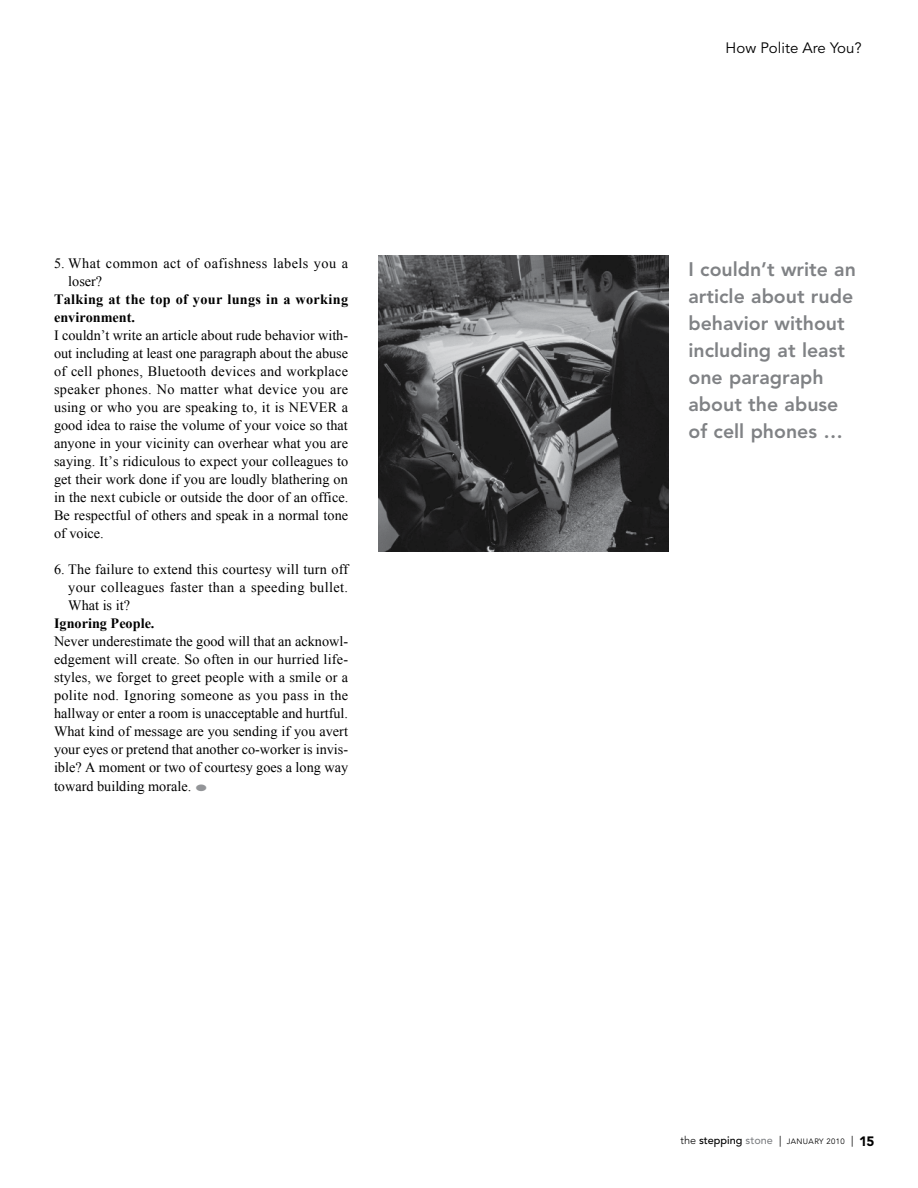
<style>
.page{position:relative;width:918px;height:1188px;background:#fff}
.page>*{position:absolute;margin:0;border:0;box-sizing:border-box;transform-origin:0 0}
.t1{font:800 19.5px/27px "Avenir";color:#808285}
.t2{font:15px "Avenir";color:#000}
.t3{font:14.25px/18px "Times New Roman";letter-spacing:.005em;color:#000;text-align:justify}
.t4{font:700 14.25px/18px "Times New Roman";letter-spacing:.02em;color:#000}
.t5{font:14.25px/18px "Times New Roman";letter-spacing:.03em;color:#000}
.t6{font:700 14.25px "Times New Roman";color:#000}
.t7{font:7.8px "Avenir";letter-spacing:.05em;color:#000}
.s1{color:#939598}
.s2{font-weight:300;font-size:10.8px}
.s3{font-weight:500;font-size:10.8px}
.s4{font-weight:500;font-size:10.8px;color:#808285}
.s5{font-size:10.8px}
.s6{font-weight:900;font-size:13.5px}
</style>
<div class="page">
<img style="left:378px;top:255px;width:290px;height:296px">
<p class="t5" style="left:68px;top:254px;width:281px;text-indent:-14px">5. What common act of oafishness labels you a loser?</p>
<p class="t4" style="left:54px;top:290px;width:296px">Talking at the top of your lungs in a working environment.</p>
<p class="t3" style="left:54px;top:326px;width:296px">I couldn’t write an article about rude behavior with&shy;out including at least one paragraph about the abuse of cell phones, Bluetooth devices and workplace speaker phones. No matter what device you are using or who you are speaking to, it is NEVER a good idea to raise the volume of your voice so that anyone in your vicinity can overhear what you are saying. It’s ridiculous to expect your colleagues to get their work done if you are loudly blathering on in the next cubicle or outside the door of an office.<br>Be respectful of others and speak in a normal tone of voice.</p>
<p class="t3" style="left:68px;top:560px;width:282px;text-indent:-14px">6. The failure to extend this courtesy will turn off your colleagues faster than a speeding bullet.<br>What is it?</p>
<p class="t6" style="left:54px;top:613px;width:102px">Ignoring People.</p>
<p class="t3" style="left:54px;top:632px;width:296px">Never underestimate the good will that an acknowl&shy;edgement will create. So often in our hurried life&shy;styles, we forget to greet people with a smile or a polite nod. Ignoring someone as you pass in the hallway or enter a room is unacceptable and hurtful.<br>What kind of message are you sending if you avert your eyes or pretend that another co-worker is invis&shy;ible? A moment or two of courtesy goes a long way toward building morale. <span class="s1">●</span></p>
<p class="t2" style="left:726px;top:40px;width:138px">How Polite Are You?</p>
<h1 class="t1" style="left:688px;top:255px;width:169px">I couldn’t write an article about rude behavior without including at least one paragraph about the abuse of cell phones …</h1>
<p class="t7" style="left:681px;top:1137px;width:195px"><span class="s2">the</span> <span class="s3">stepping</span> <span class="s4">stone</span> <span class="s5">|</span> JANUARY 2010 <span class="s5">|</span> <span class="s6">15</span></p>
</div>
